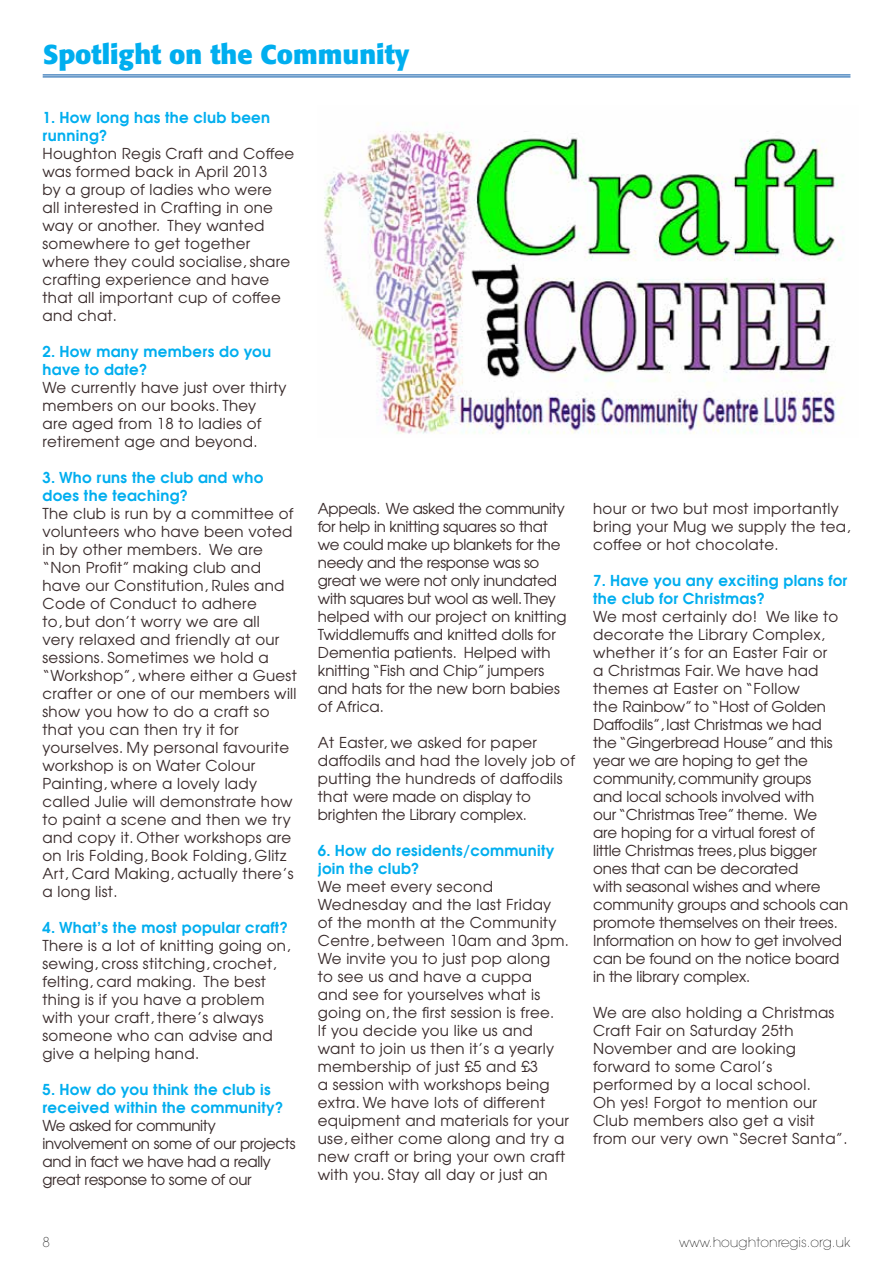
<style>
.page{position:relative;width:893px;height:1263px;background:#fff}
.page>*{position:absolute;margin:0;border:0;box-sizing:border-box;transform-origin:0 0}
.t1{font:700 27px "Formata";color:#00aeef}
.t2{font:15px/18px "Avant Garde";letter-spacing:.02em;color:#392b2b}
.t3{font:15px/18px "Avant Garde";letter-spacing:-.01em;color:#392b2b}
.t4{font:15px/18px "Avant Garde";letter-spacing:-.02em;color:#392b2b}
.t5{font:600 15px/18px "Avant Garde";letter-spacing:.02em;color:#00aeef}
.t6{font:200 13.5px "Avant Garde";color:#000}
</style>
<div class="page">
<hr style="left:43px;top:74px;width:807px;height:1px;background:#0054a6">
<hr style="left:43px;top:76px;width:807px;height:1px;background:#0054a6">
<img style="left:324px;top:123px;width:520px;height:311px">
<h1 class="t1" style="left:43px;top:37px;width:368px">Spotlight on the Community</h1>
<p class="t5" style="left:43px;top:108px;width:229px">1. How long has the club been running?</p>
<p class="t2" style="left:43px;top:144px;width:253px">Houghton Regis Craft and Coffee was formed back in April 2013<br>by a group of ladies who were<br>all interested in Crafting in one way or another. They wanted somewhere to get together where they could socialise, share crafting experience and have that all important cup of coffee and chat.</p>
<p class="t5" style="left:43px;top:342px;width:230px">2. How many members do you have to date?</p>
<p class="t2" style="left:43px;top:378px;width:245px">We currently have just over thirty members on our books. They<br>are aged from 18 to ladies of retirement age and beyond.</p>
<p class="t5" style="left:43px;top:468px;width:222px">3. Who runs the club and who does the teaching?</p>
<p class="t2" style="left:43px;top:504px;width:256px">The club is run by a committee of volunteers who have been voted in by other members. We are “Non Profit” making club and have our Constitution, Rules and<br>Code of Conduct to adhere<br>to, but don’t worry we are all<br>very relaxed and friendly at our sessions. Sometimes we hold a “Workshop”, where either a Guest crafter or one of our members will show you how to do a craft so that you can then try it for yourselves. My personal favourite workshop is on Water Colour<br>Painting, where a lovely lady called Julie will demonstrate how to paint a scene and then we try and copy it. Other workshops are on Iris Folding, Book Folding, Glitz<br>Art, Card Making, actually there’s a long list.</p>
<p class="t5" style="left:43px;top:918px;width:247px">4. What’s the most popular craft?</p>
<p class="t2" style="left:43px;top:936px;width:249px">There is a lot of knitting going on, sewing, cross stitching, crochet, felting, card making. The best thing is if you have a problem with your craft, there’s always someone who can advise and give a helping hand.</p>
<p class="t5" style="left:43px;top:1080px;width:243px">5. How do you think the club is received within the community?</p>
<p class="t4" style="left:43px;top:1116px;width:255px">We asked for community involvement on some of our projects and in fact we have had a really great response to some of our</p>
<p class="t4" style="left:318px;top:499px;width:250px">Appeals. We asked the community for help in knitting squares so that we could make up blankets for the needy and the response was so great we were not only inundated with squares but wool as well. They helped with our project on knitting<br>Twiddlemuffs and knitted dolls for<br>Dementia patients. Helped with knitting “Fish and Chip” jumpers and hats for the new born babies of Africa.</p>
<p class="t2" style="left:318px;top:733px;width:259px">At Easter, we asked for paper daffodils and had the lovely job of putting the hundreds of daffodils that were made on display to brighten the Library complex.</p>
<p class="t5" style="left:318px;top:841px;width:238px">6. How do residents/community join the club?</p>
<p class="t2" style="left:318px;top:877px;width:253px">We meet every second<br>Wednesday and the last Friday of the month at the Community<br>Centre, between 10am and 3pm.<br>We invite you to just pop along to see us and have a cuppa<br>and see for yourselves what is going on, the first session is free.<br>If you decide you like us and want to join us then it’s a yearly membership of just £5 and £3<br>a session with workshops being extra. We have lots of different equipment and materials for your use, either come along and try a new craft or bring your own craft with you. Stay all day or just an</p>
<p class="t2" style="left:593px;top:499px;width:259px">hour or two but most importantly bring your Mug we supply the tea, coffee or hot chocolate.</p>
<p class="t5" style="left:593px;top:571px;width:256px">7. Have you any exciting plans for the club for Christmas?</p>
<p class="t3" style="left:593px;top:607px;width:256px">We most certainly do! We like to decorate the Library Complex, whether it’s for an Easter Fair or<br>a Christmas Fair. We have had themes at Easter on “Follow<br>the Rainbow” to “Host of Golden<br>Daffodils”, last Christmas we had the “Gingerbread House” and this year we are hoping to get the community, community groups<br>and local schools involved with<br>our “Christmas Tree” theme. We<br>are hoping for a virtual forest of<br>little Christmas trees, plus bigger ones that can be decorated<br>with seasonal wishes and where community groups and schools can promote themselves on their trees.<br>Information on how to get involved can be found on the notice board in the library complex.</p>
<p class="t2" style="left:593px;top:1003px;width:256px">We are also holding a Christmas<br>Craft Fair on Saturday 25th<br>November and are looking forward to some Carol’s performed by a local school.<br>Oh yes! Forgot to mention our<br>Club members also get a visit from our very own “Secret Santa”.</p>
<p class="t6" style="left:43px;top:1234px;width:9px">8</p>
<p class="t6" style="left:679px;top:1234px;width:173px">www.houghtonregis.org.uk</p>
</div>
